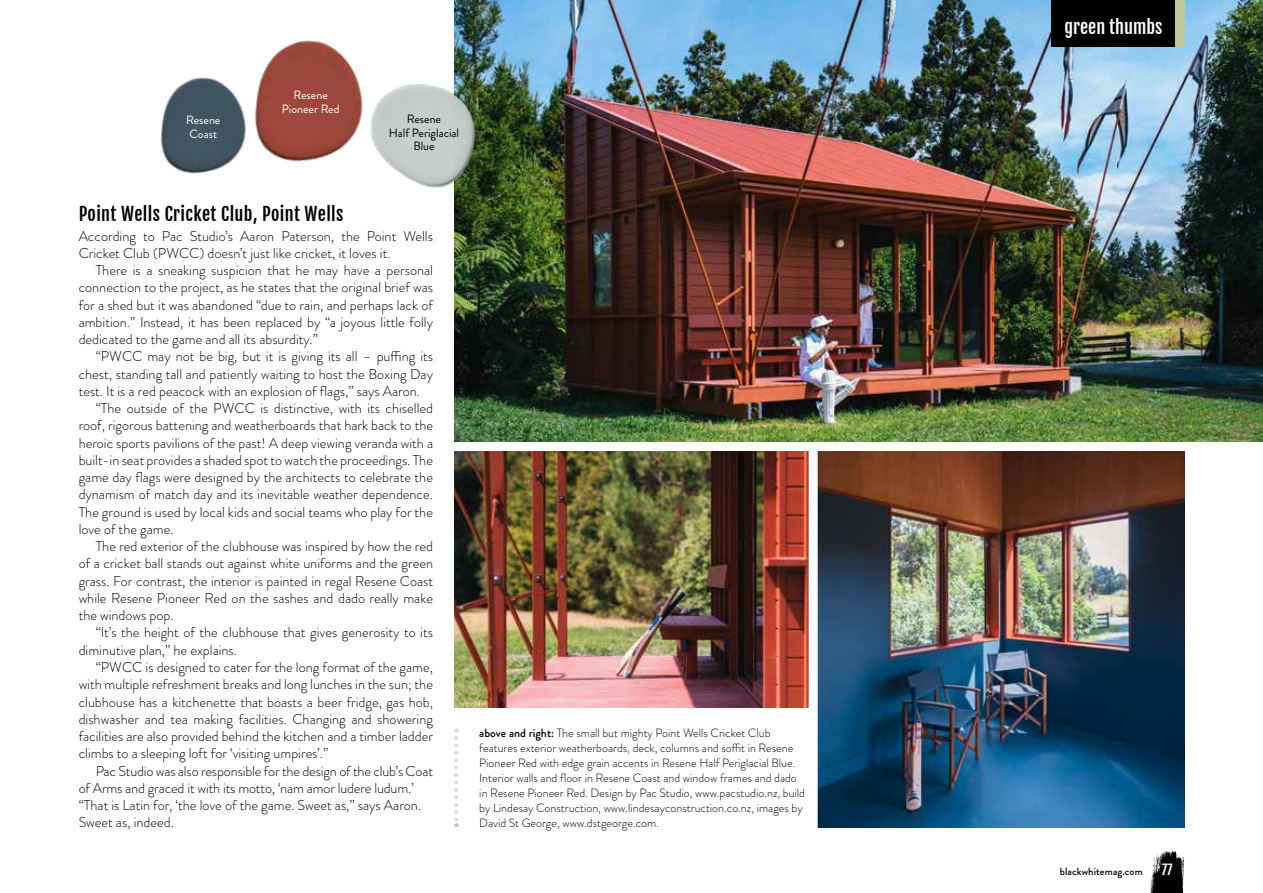
<style>
.page{position:relative;width:1263px;height:893px;background:#fff}
.page>*{position:absolute;margin:0;border:0;box-sizing:border-box;transform-origin:0 0}
.t1{font:18px "Fjalla One";letter-spacing:.02em;color:#000}
.t2{font:18px "Fjalla One";color:#fff}
.t3{font:300 14.25px/17.2px "Brandon Grotesque";color:#000}
.t4{font:13.5px "Fjalla One";color:#fff}
.t5{font:300 12px/15px "Brandon Grotesque";color:#000}
.t6{font:12px/13.5px "Brandon Grotesque";color:#fff;text-align:center}
.t7{font:12px/13.5px "Brandon Grotesque";color:#000;text-align:center}
.t8{font:500 10.5px "Brandon Grotesque";letter-spacing:.01em;color:#000}
.s1{font-weight:500}
</style>
<div class="page">
<img style="left:454px;top:0;width:809px;height:442px">
<img style="left:818px;top:451px;width:366px;height:376px">
<svg style="left:454px;top:738px;width:4px;height:89px"></svg>
<img style="left:454px;top:451px;width:355px;height:256px">
<img style="left:280px;top:40px;width:65px;height:122px">
<img style="left:340px;top:58px;width:163px;height:159px">
<img style="left:160px;top:50px;width:120px;height:124px">
<svg style="left:1150px;top:851px;width:35px;height:42px"></svg>
<div style="left:1051px;top:0;width:124px;height:47px;background:#000"></div>
<div style="left:1175px;top:0;width:9px;height:47px;background:#c0c89a"></div>
<p class="t6" style="left:186px;top:114px;width:36px;text-align:left">Resene<br>Coast</p>
<p class="t6" style="left:282px;top:89px;width:59px">Resene<br>Pioneer Red</p>
<p class="t7" style="left:389px;top:113px;width:72px">Resene<br>Half Periglacial<br>Blue</p>
<p class="t1" style="left:79px;top:203px;width:266px">Point Wells Cricket Club, Point Wells</p>
<p class="t3" style="left:79px;top:227px;width:356px">According to Pac Studio’s Aaron Paterson, the Point Wells<br>Cricket Club (PWCC) doesn’t just like cricket, it loves it.</p>
<p class="t3" style="left:79px;top:262px;width:356px;text-align:justify;text-indent:17px">There is a sneaking suspicion that he may have a personal connection to the project, as he states that the original brief was for a shed but it was abandoned “due to rain, and perhaps lack of ambition.” Instead, it has been replaced by “a joyous little folly dedicated to the game and all its absurdity.”</p>
<p class="t3" style="left:96px;top:348px;width:339px">“PWCC may not be big, but it is giving its all – puffing its</p>
<p class="t3" style="left:79px;top:365px;width:356px">chest, standing tall and patiently waiting to host the Boxing Day</p>
<p class="t3" style="left:79px;top:382px;width:343px">test. It is a red peacock with an explosion of flags,” says Aaron.</p>
<p class="t3" style="left:96px;top:400px;width:339px">“The outside of the PWCC is distinctive, with its chiselled</p>
<p class="t3" style="left:79px;top:417px;width:356px">roof, rigorous battening and weatherboards that hark back to the</p>
<p class="t3" style="left:79px;top:434px;width:356px">heroic sports pavilions of the past! A deep viewing veranda with a</p>
<p class="t3" style="left:79px;top:451px;width:356px">built-in seat provides a shaded spot to watch the proceedings. The</p>
<p class="t3" style="left:79px;top:469px;width:356px">game day flags were designed by the architects to celebrate the</p>
<p class="t3" style="left:79px;top:486px;width:356px">dynamism of match day and its inevitable weather dependence.</p>
<p class="t3" style="left:79px;top:503px;width:356px">The ground is used by local kids and social teams who play for the</p>
<p class="t3" style="left:79px;top:520px;width:96px">love of the game.</p>
<p class="t3" style="left:96px;top:538px;width:339px">The red exterior of the clubhouse was inspired by how the red</p>
<p class="t3" style="left:79px;top:555px;width:356px">of a cricket ball stands out against white uniforms and the green</p>
<p class="t3" style="left:79px;top:572px;width:356px">grass. For contrast, the interior is painted in regal Resene Coast</p>
<p class="t3" style="left:79px;top:589px;width:356px">while Resene Pioneer Red on the sashes and dado really make</p>
<p class="t3" style="left:79px;top:607px;width:97px">the windows pop.</p>
<p class="t3" style="left:96px;top:624px;width:339px">“It’s the height of the clubhouse that gives generosity to its</p>
<p class="t3" style="left:79px;top:641px;width:160px">diminutive plan,” he explains.</p>
<p class="t3" style="left:96px;top:658px;width:339px">“PWCC is designed to cater for the long format of the game,</p>
<p class="t3" style="left:79px;top:676px;width:356px">with multiple refreshment breaks and long lunches in the sun; the</p>
<p class="t3" style="left:79px;top:693px;width:356px">clubhouse has a kitchenette that boasts a beer fridge, gas hob,</p>
<p class="t3" style="left:79px;top:710px;width:356px">dishwasher and tea making facilities. Changing and showering</p>
<p class="t3" style="left:79px;top:727px;width:356px">facilities are also provided behind the kitchen and a timber ladder</p>
<p class="t3" style="left:79px;top:745px;width:251px">climbs to a sleeping loft for ‘visiting umpires’.”</p>
<p class="t3" style="left:96px;top:762px;width:339px">Pac Studio was also responsible for the design of the club’s Coat</p>
<p class="t3" style="left:79px;top:779px;width:337px">of Arms and graced it with its motto, ‘nam amor ludere ludum.’</p>
<p class="t3" style="left:79px;top:797px;width:344px">“That is Latin for, ‘the love of the game. Sweet as,” says Aaron.</p>
<p class="t3" style="left:79px;top:814px;width:97px">Sweet as, indeed.</p>
<p class="t5" style="left:479px;top:725px;width:327px"><span class="s1">above and right:</span> The small but mighty Point Wells Cricket Club features exterior weatherboards, deck, columns and soffit in Resene Pioneer Red with edge grain accents in Resene Half Periglacial Blue.<br>Interior walls and floor in Resene Coast and window frames and dado in Resene Pioneer Red. Design by Pac Studio, www.pacstudio.nz, build by Lindesay Construction, www.lindesayconstruction.co.nz, images by David St George, www.dstgeorge.com.</p>
<p class="t2" style="left:1064px;top:16px;width:99px">green thumbs</p>
<p class="t8" style="left:1060px;top:864px;width:84px">blackwhitemag.com</p>
<p class="t4" style="left:1162px;top:861px;width:13px">77</p>
</div>
